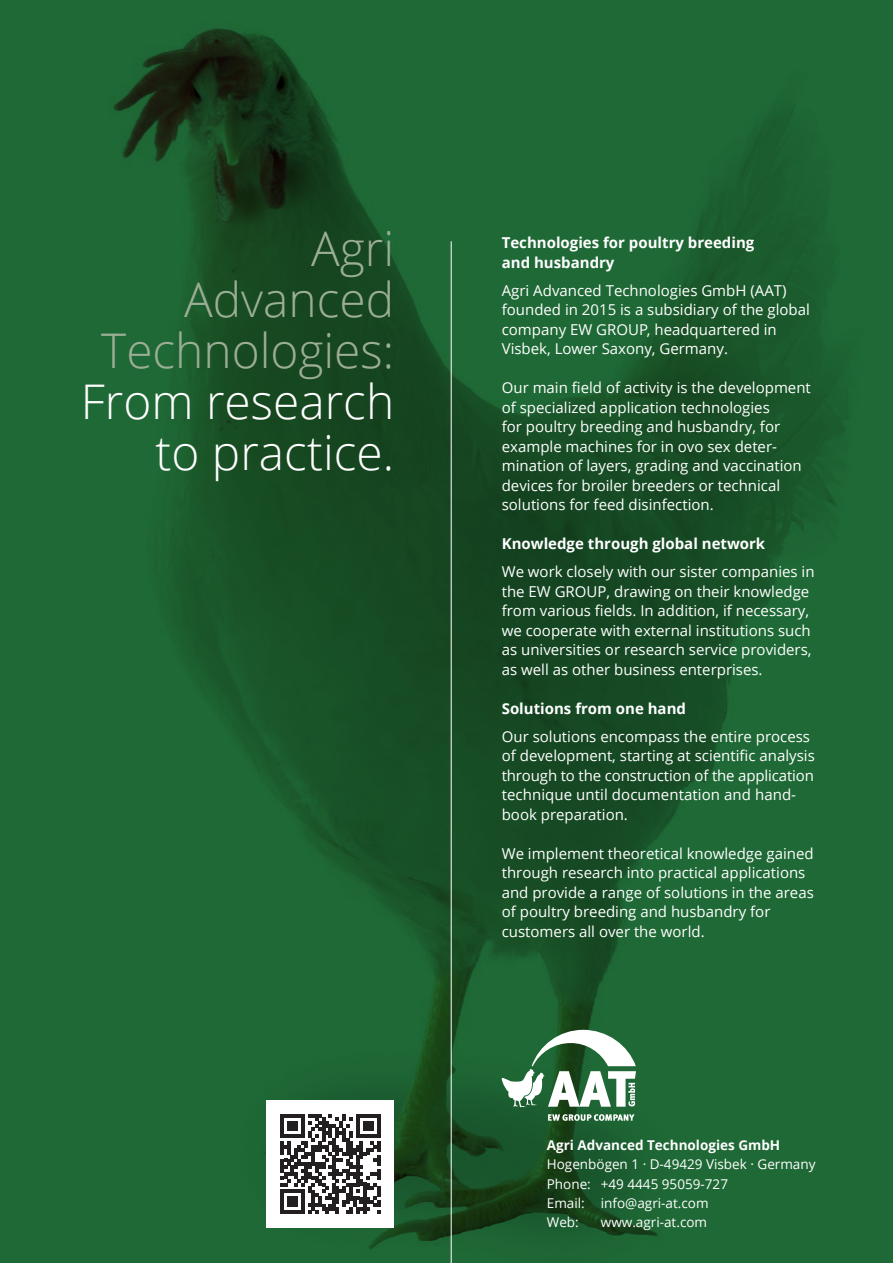
<style>
.page{position:relative;width:893px;height:1263px;background:#1f6936}
.page>*{position:absolute;margin:0;border:0;box-sizing:border-box;transform-origin:0 0}
.t1{font:300 47.85px/50.8px "Open Sans";color:#9cae95;text-align:right}
.t2{font:300 47.85px/50.8px "Open Sans";color:#fff;text-align:right}
.t3{font:15px/19.5px "Open Sans";color:#fff}
.t4{font:700 15px/19.5px "Open Sans";color:#fff}
.t5{font:13.5px/19.2px "Open Sans";color:#fff}
.t6{font:700 13.5px "Open Sans";color:#fff}
</style>
<div class="page">
<img style="left:113px;top:28px;width:735px;height:1235px">
<svg style="left:548px;top:1114px;width:86px;height:7px"></svg>
<svg style="left:502px;top:1030px;width:134px;height:78px"></svg>
<hr style="left:451px;top:241px;width:1px;height:1022px;background:#fff">
<div style="left:267px;top:1100px;width:127px;height:128px;background:#fff"></div>
<svg style="left:280px;top:1114px;width:100px;height:100px"></svg>
<h1 class="t1" style="left:101px;top:222px;width:294px">Agri<br>Advanced<br>Technologies:</h1>
<h1 class="t2" style="left:81px;top:375px;width:315px">From research to practice.</h1>
<p class="t4" style="left:502px;top:232px;width:254px">Technologies for poultry breeding and husbandry</p>
<p class="t3" style="left:502px;top:280px;width:310px">Agri Advanced Technologies GmbH (AAT) founded in 2015 is a subsidiary of the global company EW GROUP, headquartered in Visbek, Lower Saxony, Germany.</p>
<p class="t3" style="left:502px;top:377px;width:311px">Our main field of activity is the development of specialized application technologies<br>for poultry breeding and husbandry, for example machines for in ovo sex deter&shy;mination of layers, grading and vaccination devices for broiler breeders or technical solutions for feed disinfection.</p>
<p class="t4" style="left:502px;top:533px;width:265px">Knowledge through global network</p>
<p class="t3" style="left:502px;top:561px;width:314px">We work closely with our sister companies in the EW GROUP, drawing on their knowledge from various fields. In addition, if necessary, we cooperate with external institutions such as universities or research service providers, as well as other business enterprises.</p>
<p class="t4" style="left:502px;top:698px;width:186px">Solutions from one hand</p>
<p class="t3" style="left:502px;top:726px;width:315px">Our solutions encompass the entire process of development, starting at scientific analysis through to the construction of the application technique until documentation and hand&shy;book preparation.</p>
<p class="t3" style="left:502px;top:843px;width:314px">We implement theoretical knowledge gained through research into practical applications and provide a range of solutions in the areas of poultry breeding and husbandry for customers all over the world.</p>
<p class="t6" style="left:547px;top:1136px;width:235px">Agri Advanced Technologies GmbH</p>
<p class="t5" style="left:547px;top:1154px;width:270px">Hogenbögen 1 · D-49429 Visbek · Germany<br>Phone: +49 4445 95059-727<br>Email: info@agri-at.com<br>Web:</p>
<p class="t5" style="left:601px;top:1212px;width:108px">www.agri-at.com</p>
</div>
